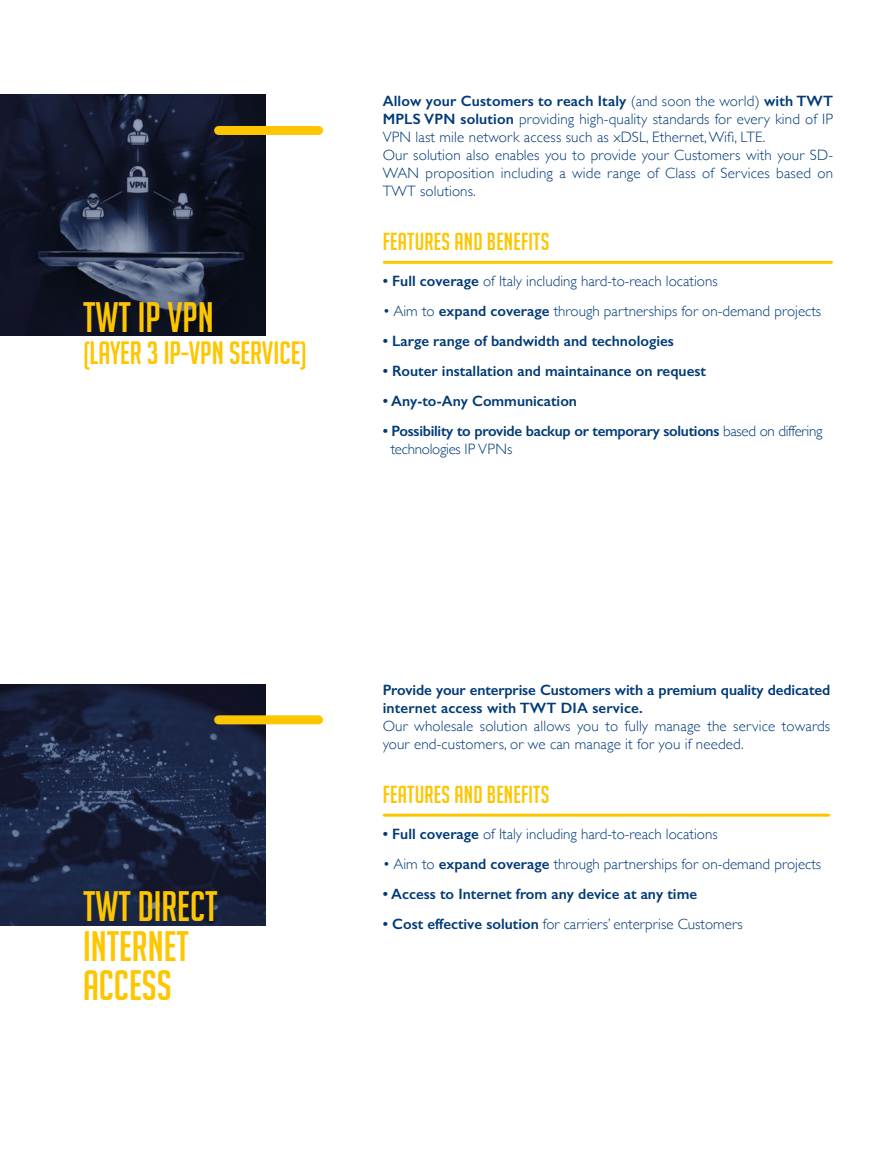
<style>
.page{position:relative;width:893px;height:1149px;background:#fff}
.page>*{position:absolute;margin:0;border:0;box-sizing:border-box;transform-origin:0 0}
.t1{font:41.55px/39.5px "Big Noodle Titling";color:#fdc600}
.t2{font:31.5px "Big Noodle Titling";color:#fdc600}
.t3{font:24px "Big Noodle Titling";letter-spacing:.01em;color:#fdc600}
.t4{font:300 15px/18px "Gill Sans";letter-spacing:.01em;color:#003a78}
.t5{font:600 15px/18px "Gill Sans";color:#003a78}
.t6{font:600 15px/18px "Gill Sans";letter-spacing:-.02em;color:#003a78}
.s1{font-weight:600}
.s2{font-weight:300}
</style>
<div class="page">
<img style="left:0;top:684px;width:265px;height:240px">
<img style="left:0;top:95px;width:265px;height:240px">
<hr style="left:892px;top:95px;width:1px;height:240px;background:#000">
<div style="left:219px;top:126px;width:100px;height:9px;background:#fdc600"></div>
<div style="left:219px;top:715px;width:100px;height:9px;background:#fdc600"></div>
<hr style="left:384px;top:261px;width:447px;height:3px;background:#fdc600">
<hr style="left:384px;top:813px;width:445px;height:3px;background:#fdc600">
<h1 class="t1" style="left:83px;top:297px;width:132px">TWT IP VPN</h1>
<h2 class="t2" style="left:83px;top:335px;width:225px">(LAYER 3 IP-VPN SERVICE)</h2>
<p class="t4" style="left:383px;top:91px;width:452px"><span class="s1">Allow your Customers to reach Italy</span> (and soon the world) <span class="s1">with TWT MPLS VPN solution</span> providing high-quality standards for every kind of IP VPN last mile network access such as xDSL, Ethernet, Wifi, LTE.<br>Our solution also enables you to provide your Customers with your SD-WAN proposition including a wide range of Class of Services based on TWT solutions.</p>
<h3 class="t3" style="left:383px;top:228px;width:168px">FEATURES AND BENEFITS</h3>
<p class="t4" style="left:383px;top:271px;width:337px"><span class="s1">• Full coverage</span> of Italy including hard-to-reach locations</p>
<p class="t4" style="left:383px;top:301px;width:440px">• Aim to <span class="s1">expand coverage</span> through partnerships for on-demand projects</p>
<p class="t5" style="left:383px;top:331px;width:293px">• Large range of bandwidth and technologies</p>
<p class="t5" style="left:383px;top:361px;width:325px">• Router installation and maintainance on request</p>
<p class="t5" style="left:383px;top:391px;width:196px">• Any-to-Any Communication</p>
<p class="t6" style="left:391px;top:421px;width:433px;text-indent:-8px">• Possibility to provide backup or temporary solutions <span class="s2">based on differing technologies IP VPNs</span></p>
<h1 class="t1" style="left:83px;top:886px;width:136px">TWT DIRECT<br>INTERNET<br>ACCESS</h1>
<p class="t5" style="left:383px;top:680px;width:449px">Provide your enterprise Customers with a premium quality dedicated internet access with TWT DIA service.</p>
<p class="t4" style="left:383px;top:716px;width:449px">Our wholesale solution allows you to fully manage the service towards your end-customers, or we can manage it for you if needed.</p>
<h3 class="t3" style="left:383px;top:781px;width:168px">FEATURES AND BENEFITS</h3>
<p class="t4" style="left:383px;top:824px;width:337px"><span class="s1">• Full coverage</span> of Italy including hard-to-reach locations</p>
<p class="t4" style="left:383px;top:854px;width:440px">• Aim to <span class="s1">expand coverage</span> through partnerships for on-demand projects</p>
<p class="t5" style="left:383px;top:884px;width:316px">• Access to Internet from any device at any time</p>
<p class="t4" style="left:383px;top:914px;width:362px"><span class="s1">• Cost effective solution</span> for carriers’ enterprise Customers</p>
</div>
